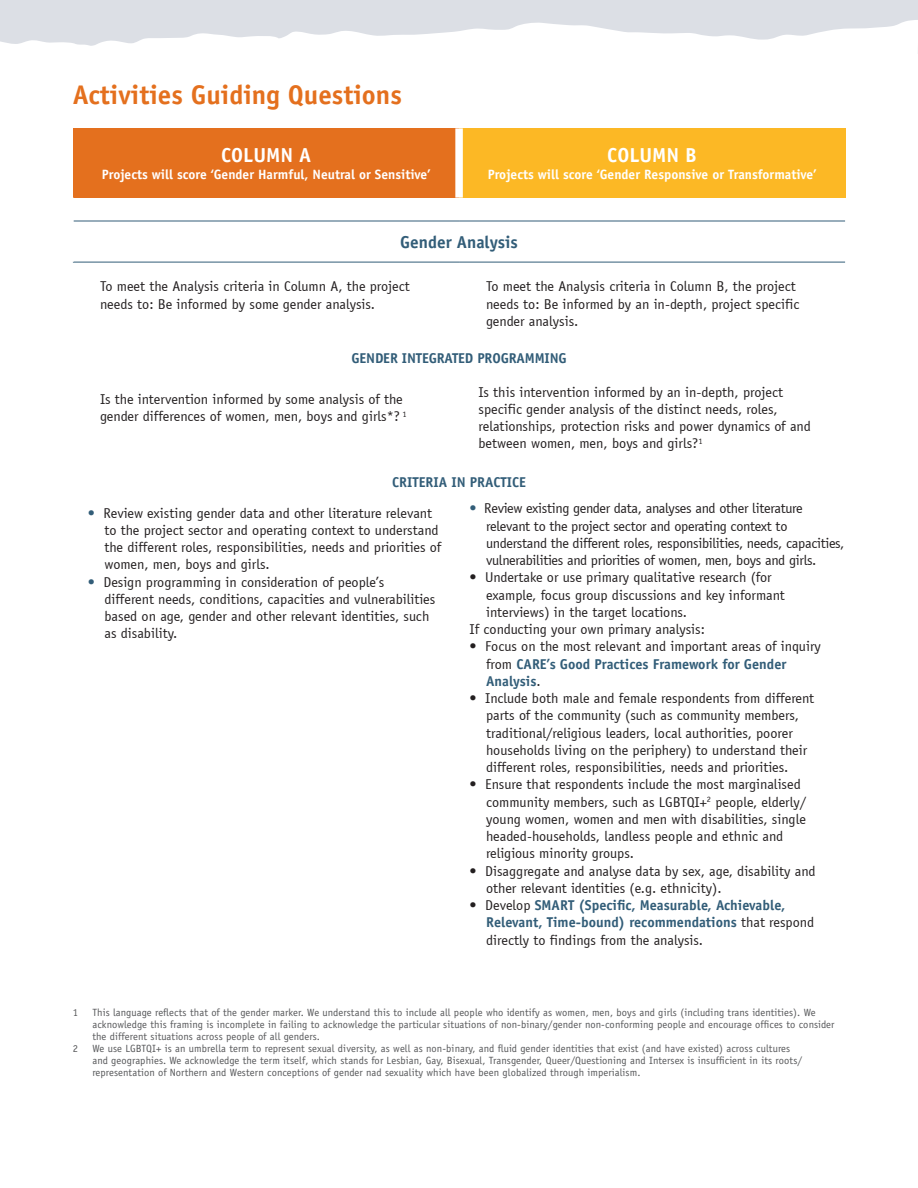
<style>
.page{position:relative;width:918px;height:1188px;background:#fff}
.page>*{position:absolute;margin:0;border:0;box-sizing:border-box;transform-origin:0 0}
.t1{font:700 27px "Officina Sans Std";color:#e4701e}
.t2{font:700 20.25px "Officina Sans Std";color:#fff}
.t3{font:700 17.25px "Officina Sans Std";color:#325d78}
.t4{font:14.25px/17.2px "Officina Sans";color:#231f20}
.t5{font:14.25px/17.2px "Officina Sans";letter-spacing:-.02em;color:#231f20}
.t6{font:700 14.25px/17.2px "Officina Sans Std";color:#325d78}
.t7{font:700 13.5px "Officina Sans Std";color:#fff}
.t8{font:10.5px/12px "Officina Sans Std";letter-spacing:.01em;color:#57585a}
.s1{color:#325d78}
.s2{font-family:"Officina Sans";font-weight:400;color:#231f20}
</style>
<div class="page">
<div style="left:73px;top:128px;width:386px;height:70px;background:#e4701e"></div>
<div style="left:459px;top:128px;width:386px;height:70px;background:#fcb825"></div>
<div style="left:455px;top:128px;width:8px;height:70px;background:#fff"></div>
<hr style="left:73px;top:221px;width:386px;height:1px;background:#325d78">
<hr style="left:459px;top:221px;width:386px;height:1px;background:#325d78">
<hr style="left:73px;top:262px;width:386px;height:1px;background:#325d78">
<hr style="left:459px;top:262px;width:386px;height:1px;background:#325d78">
<hr style="left:73px;top:221px;width:1px;height:41px;background:#fff">
<div style="left:0;top:0;width:918px;height:54px;background:#dcdfe5"></div>
<svg style="left:0;top:20px;width:918px;height:34px;fill:#fff"></svg>
<h1 class="t1" style="left:73px;top:78px;width:331px">Activities Guiding Questions</h1>
<h2 class="t2" style="left:221px;top:143px;width:92px">COLUMN A</h2>
<p class="t7" style="left:102px;top:166px;width:330px">Projects will score ‘Gender Harmful, Neutral or Sensitive’</p>
<h2 class="t2" style="left:607px;top:143px;width:91px">COLUMN B</h2>
<p class="t7" style="left:488px;top:166px;width:330px">Projects will score ‘Gender Responsive or Transformative’</p>
<p class="t3" style="left:400px;top:231px;width:119px">Gender Analysis</p>
<p class="t4" style="left:100px;top:278px;width:311px">To meet the Analysis criteria in Column A, the project needs to: Be informed by some gender analysis.</p>
<p class="t4" style="left:486px;top:278px;width:315px">To meet the Analysis criteria in Column B, the project needs to: Be informed by an in-depth, project specific gender analysis.</p>
<p class="t6" style="left:351px;top:350px;width:217px">GENDER INTEGRATED PROGRAMMING</p>
<p class="t4" style="left:100px;top:391px;width:308px">Is the intervention informed by some analysis of the gender differences of women, men, boys and girls*? <sup>1</sup></p>
<p class="t4" style="left:479px;top:383px;width:334px">Is this intervention informed by an in-depth, project specific gender analysis of the distinct needs, roles, relationships, protection risks and power dynamics of and between women, men, boys and girls?<sup>1</sup></p>
<p class="t6" style="left:392px;top:473px;width:136px">CRITERIA IN PRACTICE</p>
<p class="t4" style="left:104px;top:504px;width:338px;text-indent:-17px"><span class="s1">•</span> Review existing gender data and other literature relevant to the project sector and operating context to understand the different roles, responsibilities, needs and priorities of women, men, boys and girls.</p>
<p class="t4" style="left:104px;top:573px;width:333px;text-indent:-17px"><span class="s1">•</span> Design programming in consideration of people’s different needs, conditions, capacities and vulnerabilities based on age, gender and other relevant identities, such as disability.</p>
<p class="t5" style="left:486px;top:500px;width:360px;text-indent:-17px"><span class="s1">•</span> Review existing gender data, analyses and other literature relevant to the project sector and operating context to understand the different roles, responsibilities, needs, capacities, vulnerabilities and priorities of women, men, boys and girls.</p>
<p class="t4" style="left:470px;top:569px;width:304px">• Undertake or use primary qualitative research (for</p>
<p class="t4" style="left:486px;top:586px;width:300px">example, focus group discussions and key informant</p>
<p class="t4" style="left:486px;top:603px;width:202px">interviews) in the target locations.</p>
<p class="t4" style="left:470px;top:621px;width:237px">If conducting your own primary analysis:</p>
<p class="t4" style="left:470px;top:638px;width:353px">• Focus on the most relevant and important areas of inquiry</p>
<p class="t6" style="left:486px;top:655px;width:302px"><span class="s2">from</span> CARE’s Good Practices Framework for Gender<br>Analysis<span class="s2">.</span></p>
<p class="t4" style="left:486px;top:690px;width:330px;text-indent:-17px">• Include both male and female respondents from different parts of the community (such as community members, traditional/religious leaders, local authorities, poorer households living on the periphery) to understand their different roles, responsibilities, needs and priorities.</p>
<p class="t4" style="left:486px;top:776px;width:322px;text-indent:-17px">• Ensure that respondents include the most marginalised community members, such as LGBTQI+<sup>2</sup> people, elderly/ young women, women and men with disabilities, single headed-households, landless people and ethnic and religious minority groups.</p>
<p class="t4" style="left:486px;top:862px;width:331px;text-indent:-17px">• Disaggregate and analyse data by sex, age, disability and other relevant identities (e.g. ethnicity).</p>
<p class="t6" style="left:486px;top:896px;width:330px;text-indent:-17px"><span class="s2">• Develop</span> SMART (Specific, Measurable, Achievable,<br>Relevant, Time-bound) recommendations <span class="s2">that respond</span></p>
<p class="t4" style="left:486px;top:931px;width:218px">directly to findings from the analysis.</p>
<p class="t8" style="left:73px;top:1006px;width:7px">1</p>
<p class="t8" style="left:92px;top:1006px;width:744px">This language reflects that of the gender marker. We understand this to include all people who identify as women, men, boys and girls (including trans identities). We acknowledge this framing is incomplete in failing to acknowledge the particular situations of non-binary/gender non-conforming people and encourage offices to consider the different situations across people of all genders.</p>
<p class="t8" style="left:73px;top:1042px;width:7px">2</p>
<p class="t8" style="left:92px;top:1042px;width:711px">We use LGBTQI+ is an umbrella term to represent sexual diversity, as well as non-binary, and fluid gender identities that exist (and have existed) across cultures and geographies. We acknowledge the term itself, which stands for Lesbian, Gay, Bisexual, Transgender, Queer/Questioning and Intersex is insufficient in its roots/ representation of Northern and Western conceptions of gender nad sexuality which have been globalized through imperialism.</p>
</div>
